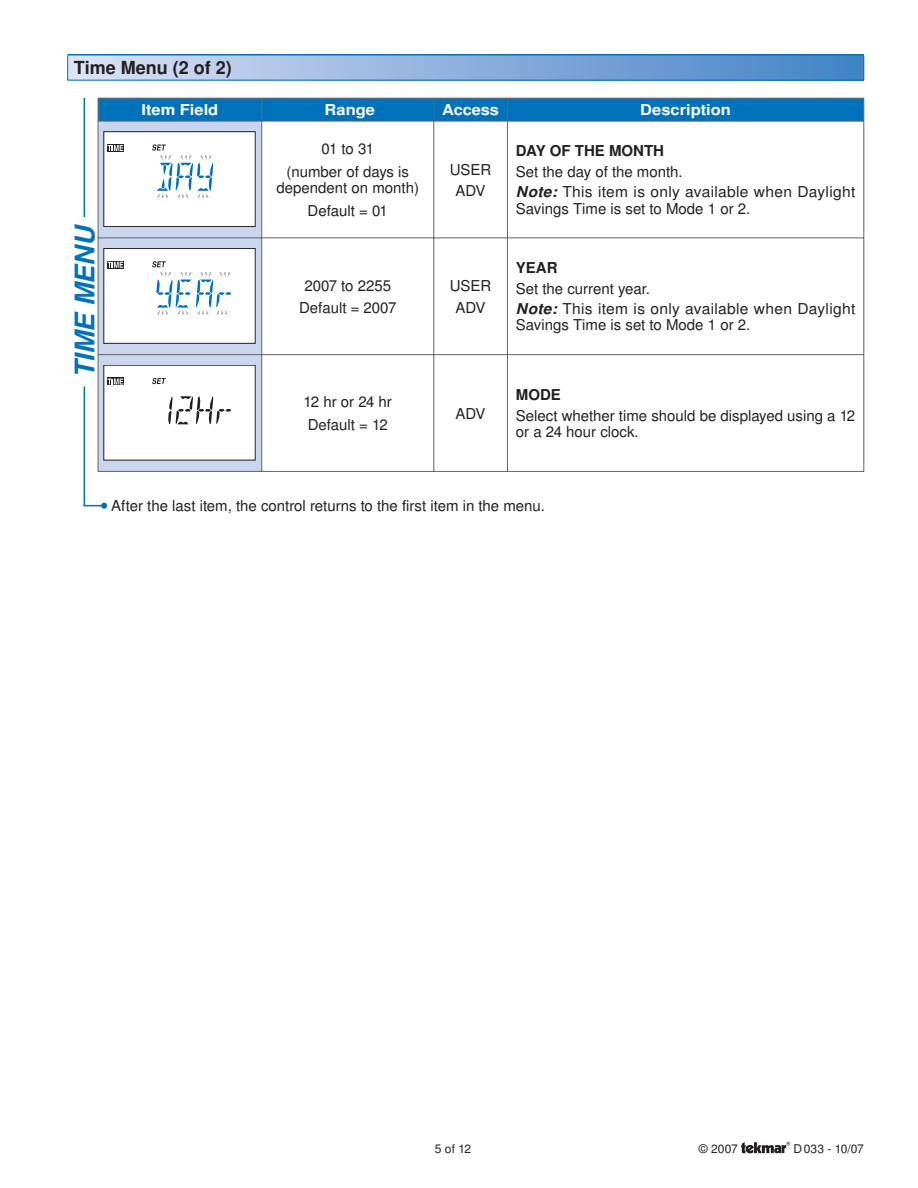
<style>
.page{position:relative;width:918px;height:1188px;background:#fff}
.page>*{position:absolute;margin:0;border:0;box-sizing:border-box;transform-origin:0 0}
.t1{font:italic 700 27px "Nimbus San LOT";color:#0072bb}
.t2{font:700 18px "Nimbus San LOT";color:#231f20}
.t3{font:15px/23px "Nimbus San LOT";color:#231f20;text-align:center}
.t4{font:15px/20px "Nimbus San LOT";letter-spacing:.02em;color:#231f20}
.t5{font:700 15px "Nimbus San LOT";color:#fff;scale:1.1 1}
.t6{font:700 15px "Nimbus San LOT";color:#231f20}
.t7{font:700 15px "Nimbus San LOT";color:#fff;scale:1.09 1}
.t8{font:12px "Nimbus San LOT";letter-spacing:.005em;color:#231f20}
.s1{font-weight:700;font-style:italic}
</style>
<div class="page">
<svg style="left:741px;top:1142px;width:49px;height:11px"></svg>
<svg style="left:99px;top:122px;width:162px;height:349px;background:#bfcae0"></svg>
<svg style="left:262px;top:122px;width:245px;height:349px"></svg>
<svg style="left:98px;top:98px;width:767px;height:23px;background:#0571b6"></svg>
<hr style="left:98px;top:121px;width:164px;height:1px;background:#636466">
<hr style="left:98px;top:121px;width:1px;height:117px;background:#636466">
<hr style="left:262px;top:121px;width:172px;height:1px;background:#636466">
<hr style="left:261px;top:121px;width:1px;height:117px;background:#636466">
<hr style="left:434px;top:121px;width:73px;height:1px;background:#636466">
<hr style="left:434px;top:121px;width:1px;height:117px;background:#636466">
<hr style="left:507px;top:121px;width:357px;height:1px;background:#636466">
<hr style="left:507px;top:121px;width:1px;height:117px;background:#636466">
<hr style="left:864px;top:121px;width:1px;height:117px;background:#636466">
<hr style="left:98px;top:238px;width:164px;height:1px;background:#636466">
<hr style="left:98px;top:238px;width:1px;height:116px;background:#636466">
<hr style="left:262px;top:238px;width:172px;height:1px;background:#636466">
<hr style="left:261px;top:238px;width:1px;height:116px;background:#636466">
<hr style="left:434px;top:238px;width:73px;height:1px;background:#636466">
<hr style="left:434px;top:238px;width:1px;height:116px;background:#636466">
<hr style="left:507px;top:238px;width:357px;height:1px;background:#636466">
<hr style="left:507px;top:238px;width:1px;height:116px;background:#636466">
<hr style="left:864px;top:238px;width:1px;height:116px;background:#636466">
<hr style="left:98px;top:354px;width:164px;height:1px;background:#636466">
<hr style="left:98px;top:355px;width:1px;height:116px;background:#636466">
<hr style="left:262px;top:354px;width:172px;height:1px;background:#636466">
<hr style="left:261px;top:355px;width:1px;height:116px;background:#636466">
<hr style="left:434px;top:354px;width:73px;height:1px;background:#636466">
<hr style="left:434px;top:355px;width:1px;height:116px;background:#636466">
<hr style="left:507px;top:354px;width:357px;height:1px;background:#636466">
<hr style="left:507px;top:355px;width:1px;height:116px;background:#636466">
<hr style="left:864px;top:355px;width:1px;height:116px;background:#636466">
<hr style="left:98px;top:471px;width:409px;height:1px;background:#636466">
<hr style="left:507px;top:471px;width:357px;height:1px;background:#636466">
<div style="left:104px;top:132px;width:151px;height:95px;background:#fff"></div>
<div style="left:104px;top:132px;width:151px;height:95px;border:1px solid #231f20"></div>
<div style="left:107px;top:144px;width:17px;height:8px;background:#231f20"></div>
<svg style="left:107px;top:145px;width:16px;height:6px"></svg>
<svg style="left:152px;top:144px;width:61px;height:54px"></svg>
<div style="left:104px;top:248px;width:151px;height:95px;background:#fff"></div>
<div style="left:104px;top:248px;width:151px;height:95px;border:1px solid #231f20"></div>
<svg style="left:107px;top:261px;width:17px;height:7px"></svg>
<svg style="left:107px;top:262px;width:16px;height:6px"></svg>
<svg style="left:152px;top:261px;width:79px;height:53px"></svg>
<div style="left:104px;top:365px;width:151px;height:95px;background:#fff"></div>
<svg style="left:107px;top:378px;width:17px;height:7px"></svg>
<svg style="left:107px;top:379px;width:16px;height:6px"></svg>
<svg style="left:152px;top:378px;width:14px;height:6px"></svg>
<svg style="left:168px;top:396px;width:63px;height:28px"></svg>
<svg style="left:84px;top:503px;width:23px;height:6px"></svg>
<hr style="left:84px;top:98px;width:1px;height:408px;background:#0072bb">
<div style="left:73px;top:217px;width:23px;height:170px;background:#fff"></div>
<div style="left:68px;top:55px;width:796px;height:25px;background:linear-gradient(to right,#dde1f4,#4181c5)"></div>
<svg style="left:67px;top:56px;width:1px;height:24px"></svg>
<svg style="left:864px;top:56px;width:1px;height:24px"></svg>
<hr style="left:68px;top:80px;width:796px;height:1px;background:#0072bb">
<hr style="left:68px;top:54px;width:796px;height:2px;background:#0072bb">
<p class="t2" style="left:74px;top:61px;width:159px">Time Menu (2 of 2)</p>
<h1 class="t1" style="left:74px;top:378px;width:155px;rotate:-90deg">TIME MENU</h1>
<p class="t5" style="left:141px;top:104px;width:71px">Item Field</p>
<p class="t5" style="left:325px;top:104px;width:47px">Range</p>
<p class="t7" style="left:442px;top:104px;width:53px">Access</p>
<p class="t5" style="left:640px;top:104px;width:84px">Description</p>
<p class="t3" style="left:286px;top:139px;width:124px">01 to 31<br>(number of days is</p>
<p class="t3" style="left:277px;top:178px;width:144px">dependent on month)<br>Default = 01</p>
<p class="t6" style="left:516px;top:145px;width:150px">DAY OF THE MONTH</p>
<p class="t4" style="left:516px;top:163px;width:341px">Set the day of the month.<br><span class="s1">Note:</span> This item is only available when Daylight</p>
<p class="t3" style="left:516px;top:198px;width:236px">Savings Time is set to Mode 1 or 2.</p>
<p class="t3" style="left:450px;top:160px;width:43px;line-height:21.5px">USER<br>ADV</p>
<p class="t3" style="left:299px;top:275px;width:99px">2007 to 2255<br>Default = 2007</p>
<p class="t3" style="left:450px;top:277px;width:43px;line-height:21.5px">USER<br>ADV</p>
<p class="t3" style="left:304px;top:392px;width:90px;text-align:left">12 hr or 24 hr<br>Default = 12</p>
<p class="t3" style="left:456px;top:403px;width:32px">ADV</p>
<p class="t6" style="left:516px;top:262px;width:43px">YEAR</p>
<p class="t4" style="left:516px;top:280px;width:341px">Set the current year.<br><span class="s1">Note:</span> This item is only available when Daylight</p>
<p class="t3" style="left:516px;top:315px;width:236px">Savings Time is set to Mode 1 or 2.</p>
<p class="t6" style="left:516px;top:389px;width:46px">MODE</p>
<p class="t3" style="left:516px;top:409px;width:341px;line-height:16.5px;text-align:left">Select whether time should be displayed using a 12 or a 24 hour clock.</p>
<p class="t3" style="left:111px;top:495px;width:435px">After the last item, the control returns to the first item in the menu.</p>
<p class="t8" style="left:435px;top:1144px;width:38px">5 of 12</p>
<p class="t8" style="left:699px;top:1144px;width:40px">© 2007</p>
<p class="t8" style="left:794px;top:1144px;width:72px">D 033 - 10/07</p>
</div>
